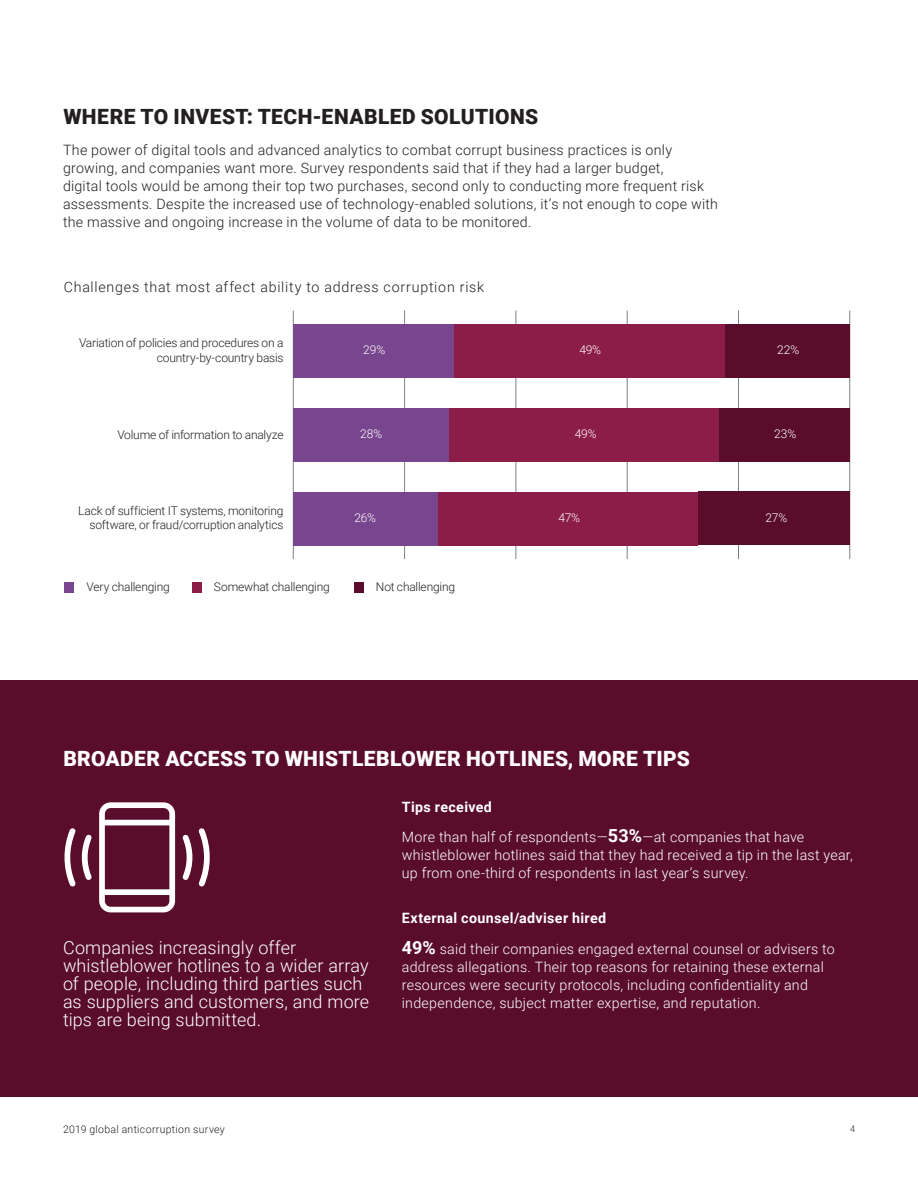
<style>
.page{position:relative;width:918px;height:1188px;background:#fff}
.page>*{position:absolute;margin:0;border:0;box-sizing:border-box;transform-origin:0 0}
.Body{font:900 21px "Roboto";letter-spacing:.015em;color:#fff}
.Body-2{font:900 21px "Roboto";letter-spacing:.02em;color:#231f20}
.Body-3{font:300 18px/18px "Roboto";letter-spacing:.005em;color:#fff}
.Body-4{font:300 14.25px/18px "Roboto";letter-spacing:.02em;color:#231f20}
.Body-5{font:300 14.25px/18px "Roboto";letter-spacing:.015em;color:#fff}
.Body-6{font:300 14.25px "Roboto";letter-spacing:.055em;color:#231f20}
.Body-7{font:700 14.25px "Roboto";letter-spacing:.025em;color:#fff}
.t1{font:300 12px/14.4px "Roboto";letter-spacing:-.015em;color:#231f20;text-align:right}
.t2{font:300 12px "Roboto";letter-spacing:-.02em;color:#fff}
.t3{font:300 10.5px "Roboto";letter-spacing:.03em;color:#231f20}
.t4{font:300 9px "Roboto";color:#231f20}
.s1{font-weight:700;font-size:18px}
</style>
<div class="page">
<hr style="left:404px;top:311px;width:1px;height:248px;background:#808285">
<hr style="left:516px;top:311px;width:1px;height:248px;background:#808285">
<hr style="left:627px;top:311px;width:1px;height:248px;background:#808285">
<hr style="left:738px;top:311px;width:1px;height:248px;background:#808285">
<hr style="left:850px;top:311px;width:1px;height:248px;background:#808285">
<hr style="left:293px;top:311px;width:1px;height:248px;background:#808285">
<div style="left:293px;top:324px;width:161px;height:54px;background:#78468e"></div>
<div style="left:454px;top:324px;width:271px;height:54px;background:#8c1d48"></div>
<div style="left:725px;top:324px;width:125px;height:54px;background:#590d2a"></div>
<div style="left:293px;top:408px;width:157px;height:54px;background:#78468e"></div>
<div style="left:450px;top:408px;width:269px;height:54px;background:#8c1d48"></div>
<div style="left:719px;top:408px;width:131px;height:54px;background:#590d2a"></div>
<div style="left:293px;top:492px;width:145px;height:53px;background:#78468e"></div>
<div style="left:438px;top:492px;width:260px;height:53px;background:#8c1d48"></div>
<div style="left:698px;top:491px;width:152px;height:54px;background:#590d2a"></div>
<div style="left:192px;top:582px;width:9px;height:10px;background:#8c1d48"></div>
<div style="left:64px;top:582px;width:10px;height:10px;background:#78468e"></div>
<div style="left:354px;top:582px;width:9px;height:10px;background:#590d2a"></div>
<div style="left:0;top:680px;width:918px;height:417px;background:#590d2a"></div>
<svg style="left:64px;top:802px;width:146px;height:111px"></svg>
<p class="Body-2" style="left:63px;top:102px;width:476px">WHERE TO INVEST: TECH-ENABLED SOLUTIONS</p>
<p class="Body-4" style="left:63px;top:140px;width:657px">The power of digital tools and advanced analytics to combat corrupt business practices is only growing, and companies want more. Survey respondents said that if they had a larger budget,<br>digital tools would be among their top two purchases, second only to conducting more frequent risk assessments. Despite the increased use of technology-enabled solutions, it’s not enough to cope with the massive and ongoing increase in the volume of data to be monitored.</p>
<p class="Body-6" style="left:64px;top:277px;width:422px">Challenges that most affect ability to address corruption risk</p>
<p class="t1" style="left:79px;top:336px;width:206px">Variation of policies and procedures on a country-by-country basis</p>
<p class="t2" style="left:363px;top:342px;width:24px">29%</p>
<p class="t2" style="left:579px;top:342px;width:23px">49%</p>
<p class="t2" style="left:777px;top:342px;width:24px">22%</p>
<p class="t1" style="left:117px;top:427px;width:168px">Volume of information to analyze</p>
<p class="t2" style="left:360px;top:426px;width:23px">28%</p>
<p class="t2" style="left:575px;top:426px;width:23px">49%</p>
<p class="t2" style="left:774px;top:426px;width:23px">23%</p>
<p class="t1" style="left:78px;top:503px;width:207px">Lack of sufficient IT systems, monitoring software, or fraud/corruption analytics</p>
<p class="t2" style="left:355px;top:509px;width:23px">26%</p>
<p class="t2" style="left:558px;top:509px;width:23px">47%</p>
<p class="t2" style="left:765px;top:509px;width:23px">27%</p>
<p class="t1" style="left:86px;top:579px;width:85px">Very challenging</p>
<p class="t1" style="left:214px;top:579px;width:117px">Somewhat challenging</p>
<p class="t1" style="left:376px;top:579px;width:81px">Not challenging</p>
<p class="Body" style="left:63px;top:744px;width:628px">BROADER ACCESS TO WHISTLEBLOWER HOTLINES, MORE TIPS</p>
<p class="Body-3" style="left:63px;top:938px;width:308px">Companies increasingly offer whistleblower hotlines to a wider array of people, including third parties such as suppliers and customers, and more tips are being submitted.</p>
<p class="Body-7" style="left:402px;top:796px;width:92px">Tips received</p>
<p class="Body-5" style="left:402px;top:828px;width:453px">More than half of respondents—<span class="s1">53%</span>—at companies that have whistleblower hotlines said that they had received a tip in the last year, up from one-third of respondents in last year’s survey.</p>
<p class="Body-7" style="left:402px;top:908px;width:206px">External counsel/adviser hired</p>
<p class="Body-5" style="left:402px;top:939px;width:434px"><span class="s1">49%</span> said their companies engaged external counsel or advisers to address allegations. Their top reasons for retaining these external resources were security protocols, including confidentiality and independence, subject matter expertise, and reputation.</p>
<p class="t3" style="left:63px;top:1122px;width:163px">2019 global anticorruption survey</p>
<p class="t4" style="left:850px;top:1122px;width:6px">4</p>
</div>
